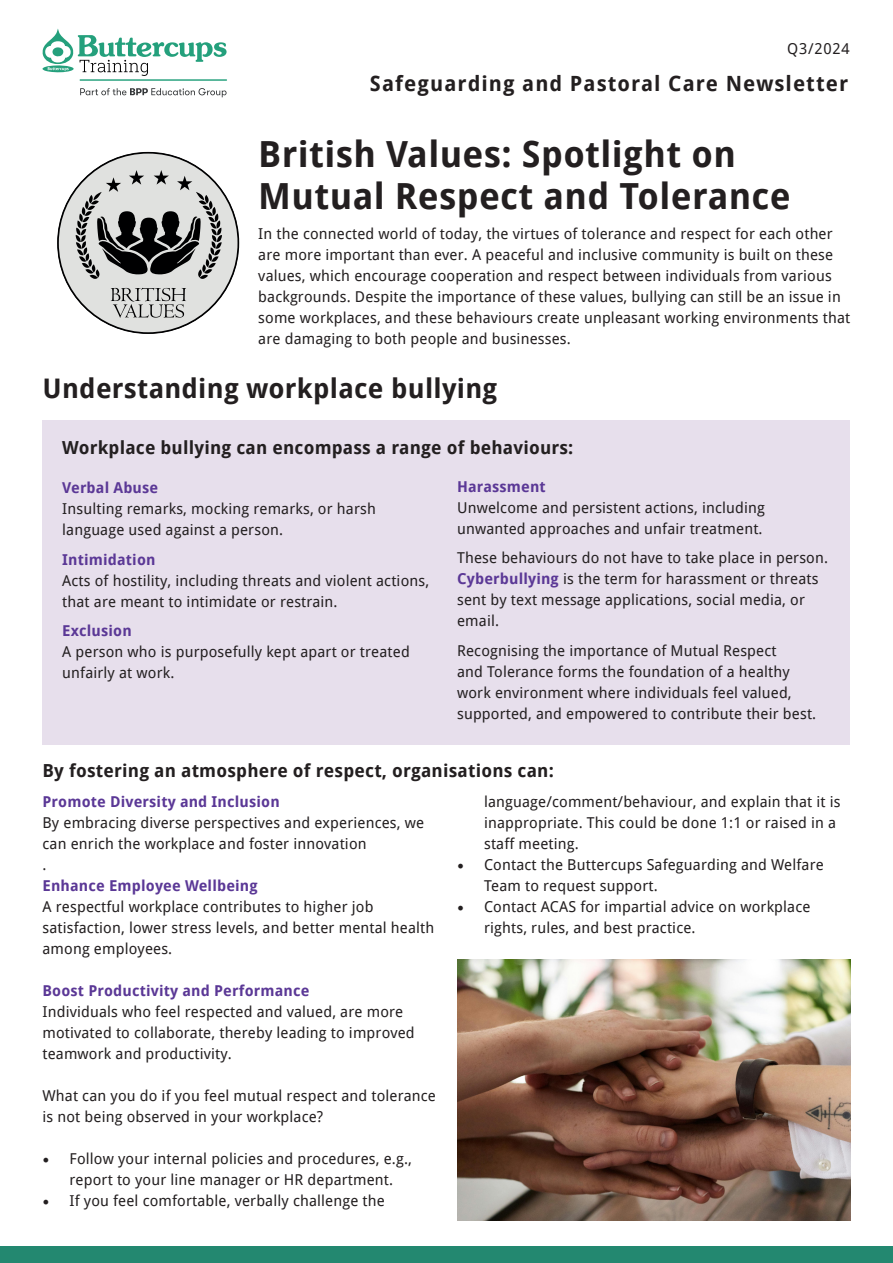
<style>
.page{position:relative;width:893px;height:1263px;background:#fff}
.page>*{position:absolute;margin:0;border:0;box-sizing:border-box;transform-origin:0 0}
.t1{font:700 36px/42px "Droid Sans";letter-spacing:.01em;color:#231f20}
.t2{font:700 27px "Droid Sans";letter-spacing:.01em;color:#231f20}
.t3{font:700 21px "Droid Sans";letter-spacing:.05em;color:#231f20}
.t4{font:700 18px "Droid Sans";letter-spacing:.01em;color:#231f20}
.t5{font:15px/21px "Droid Sans";letter-spacing:.01em;color:#231f20}
.t6{font:700 15px "Droid Sans";letter-spacing:.01em;color:#5b3896}
.s1{font-weight:700;color:#5b3896}
.s2{font-family:"Minion Pro";font-size:18px}
</style>
<div class="page">
<div style="left:0;top:1247px;width:893px;height:16px;background:#238870"></div>
<hr style="left:80px;top:79px;width:147px;height:2px;background:#24a07c">
<svg style="left:42px;top:29px;width:185px;height:47px"></svg>
<svg style="left:80px;top:88px;width:147px;height:9px"></svg>
<div style="left:43px;top:420px;width:807px;height:325px;background:#e7dfec"></div>
<div style="left:58px;top:153px;width:180px;height:180px;background:#e0e1df;border-radius:50%"></div>
<svg style="left:76px;top:170px;width:146px;height:109px"></svg>
<svg style="left:111px;top:288px;width:75px;height:30px"></svg>
<img style="left:457px;top:959px;width:393px;height:261px">
<p class="t5" style="left:787px;top:38px;width:64px">Q3/2024</p>
<h3 class="t3" style="left:370px;top:72px;width:480px">Safeguarding and Pastoral Care Newsletter</h3>
<p class="t1" style="left:258px;top:134px;width:534px">British Values: Spotlight on<br>Mutual Respect and Tolerance</p>
<p class="t5" style="left:258px;top:223px;width:593px">In the connected world of today, the virtues of tolerance and respect for each other are more important than ever. A peaceful and inclusive community is built on these values, which encourage cooperation and respect between individuals from various backgrounds. Despite the importance of these values, bullying can still be an issue in some workplaces, and these behaviours create unpleasant working environments that are damaging to both people and businesses.</p>
<p class="t2" style="left:43px;top:372px;width:456px">Understanding workplace bullying</p>
<p class="t4" style="left:62px;top:437px;width:513px">Workplace bullying can encompass a range of behaviours:</p>
<p class="t6" style="left:62px;top:479px;width:97px">Verbal Abuse</p>
<p class="t5" style="left:62px;top:499px;width:315px">Insulting remarks, mocking remarks, or harsh language used against a person.</p>
<p class="t6" style="left:62px;top:551px;width:95px">Intimidation</p>
<p class="t5" style="left:62px;top:570px;width:368px">Acts of hostility, including threats and violent actions, that are meant to intimidate or restrain.</p>
<p class="t6" style="left:62px;top:622px;width:71px">Exclusion</p>
<p class="t5" style="left:62px;top:642px;width:349px">A person who is purposefully kept apart or treated unfairly at work.</p>
<p class="t6" style="left:457px;top:478px;width:90px">Harassment</p>
<p class="t5" style="left:457px;top:497px;width:309px">Unwelcome and persistent actions, including unwanted approaches and unfair treatment.</p>
<p class="t5" style="left:457px;top:548px;width:372px">These behaviours do not have to take place in person.<br><span class="s1">Cyberbullying</span> is the term for harassment or threats sent by text message applications, social media, or email.</p>
<p class="t5" style="left:457px;top:640px;width:361px">Recognising the importance of Mutual Respect<br>and Tolerance forms the foundation of a healthy work environment where individuals feel valued, supported, and empowered to contribute their best.</p>
<p class="t4" style="left:43px;top:760px;width:513px">By fostering an atmosphere of respect, organisations can:</p>
<p class="t6" style="left:43px;top:793px;width:239px">Promote Diversity and Inclusion</p>
<p class="t5" style="left:43px;top:812px;width:383px">By embracing diverse perspectives and experiences, we can enrich the workplace and foster innovation</p>
<p class="t5" style="left:43px;top:854px;width:6px">.</p>
<p class="t6" style="left:43px;top:877px;width:217px">Enhance Employee Wellbeing</p>
<p class="t5" style="left:43px;top:896px;width:393px">A respectful workplace contributes to higher job satisfaction, lower stress levels, and better mental health among employees.</p>
<p class="t6" style="left:43px;top:982px;width:268px">Boost Productivity and Performance</p>
<p class="t5" style="left:43px;top:1001px;width:374px">Individuals who feel respected and valued, are more motivated to collaborate, thereby leading to improved teamwork and productivity.</p>
<p class="t5" style="left:43px;top:1085px;width:395px">What can you do if you feel mutual respect and tolerance is not being observed in your workplace?</p>
<p class="t5" style="left:43px;top:1148px;width:371px;text-align:center"><span class="s2">•</span> Follow your internal policies and procedures, e.g., report to your line manager or HR department.</p>
<p class="t5" style="left:43px;top:1190px;width:344px"><span class="s2">•</span> If you feel comfortable, verbally challenge the</p>
<p class="t5" style="left:484px;top:791px;width:358px">language/comment/behaviour, and explain that it is inappropriate. This could be done 1:1 or raised in a staff meeting.</p>
<p class="t5" style="left:484px;top:854px;width:341px;text-indent:-27px"><span class="s2">•</span> Contact the Buttercups Safeguarding and Welfare<br>Team to request support.</p>
<p class="t5" style="left:484px;top:896px;width:328px;text-indent:-27px"><span class="s2">•</span> Contact ACAS for impartial advice on workplace rights, rules, and best practice.</p>
</div>
